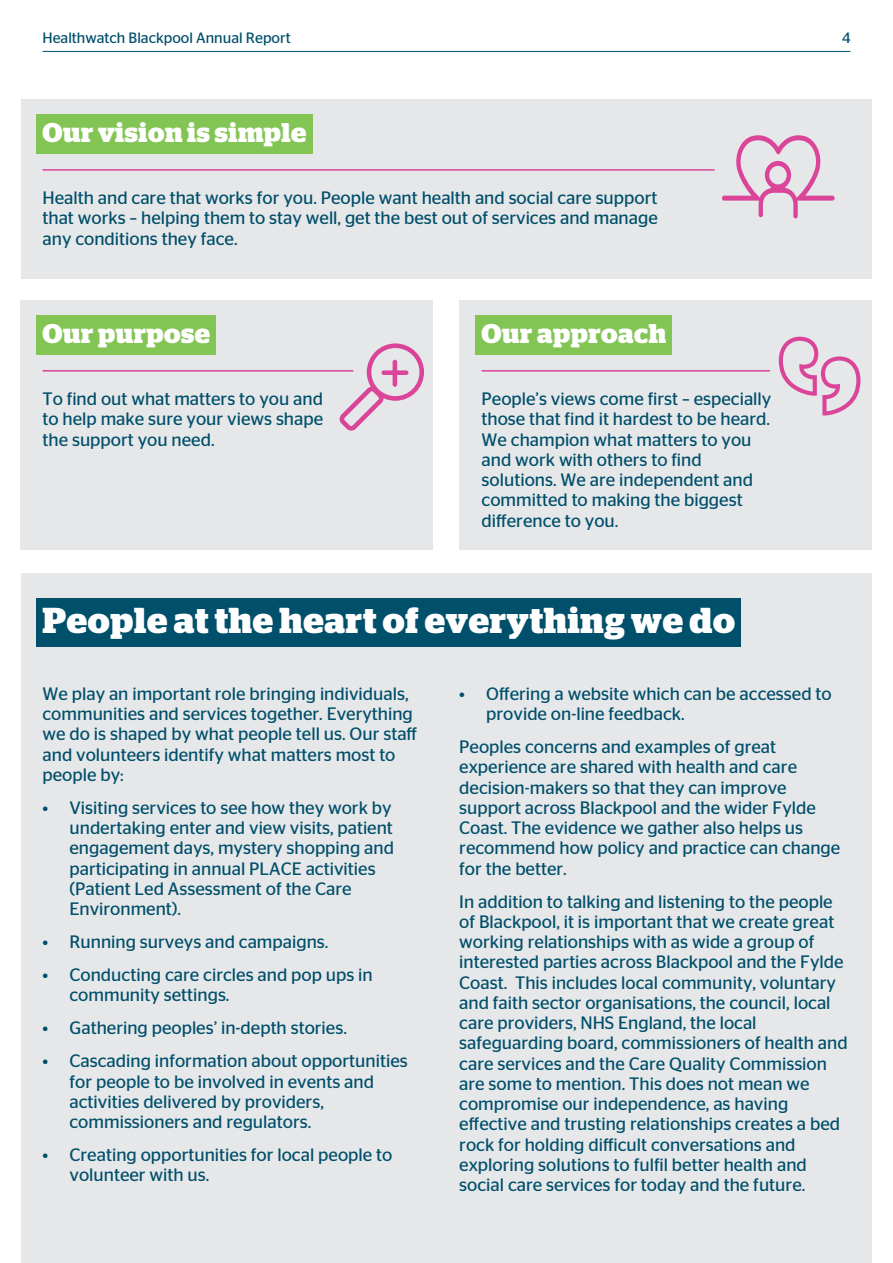
<style>
.page{position:relative;width:893px;height:1263px;background:#fff}
.page>*{position:absolute;margin:0;border:0;box-sizing:border-box;transform-origin:0 0}
.t1{font:700 36px "Stag";letter-spacing:.02em;color:#fff}
.t2{font:700 27px "Stag";letter-spacing:.02em;color:#fff}
.t3{font:18px/20.2px "Stag Sans";color:#004f6b}
.t4{font:15px "Stag Sans";color:#004f6b}
</style>
<div class="page">
<div style="left:21px;top:99px;width:851px;height:180px;background:#e6e7e9"></div>
<div style="left:21px;top:573px;width:851px;height:690px;background:#e6e7e9"></div>
<div style="left:20px;top:300px;width:413px;height:250px;background:#e6e7e9"></div>
<div style="left:459px;top:300px;width:413px;height:250px;background:#e6e7e9"></div>
<hr style="left:43px;top:51px;width:807px;height:1px;background:#004f6b">
<div style="left:36px;top:114px;width:276px;height:40px;background:#83c555"></div>
<div style="left:36px;top:315px;width:180px;height:40px;background:#83c555"></div>
<div style="left:475px;top:315px;width:197px;height:40px;background:#83c555"></div>
<div style="left:36px;top:598px;width:705px;height:49px;background:#004f6b"></div>
<hr style="left:43px;top:169px;width:672px;height:2px;background:#da4599">
<hr style="left:43px;top:370px;width:310px;height:2px;background:#da4599">
<hr style="left:482px;top:370px;width:288px;height:2px;background:#da4599">
<svg style="left:722px;top:135px;width:113px;height:83px"></svg>
<svg style="left:338px;top:343px;width:86px;height:88px"></svg>
<svg style="left:779px;top:337px;width:82px;height:78px"></svg>
<p class="t4" style="left:43px;top:29px;width:250px">Healthwatch Blackpool Annual Report</p>
<p class="t4" style="left:842px;top:29px;width:10px">4</p>
<h2 class="t2" style="left:43px;top:117px;width:266px">Our vision is simple</h2>
<p class="t3" style="left:43px;top:188px;width:617px;text-align:justify">Health and care that works for you. People want health and social care support that works – helping them to stay well, get the best out of services and manage any conditions they face.</p>
<h2 class="t2" style="left:43px;top:318px;width:169px">Our purpose</h2>
<p class="t3" style="left:43px;top:388px;width:282px;text-align:justify">To find out what matters to you and to help make sure your views shape the support you need.</p>
<h2 class="t2" style="left:482px;top:318px;width:186px">Our approach</h2>
<p class="t3" style="left:482px;top:388px;width:291px">People’s views come first – especially those that find it hardest to be heard.<br>We champion what matters to you and work with others to find solutions. We are independent and committed to making the biggest difference to you.</p>
<h1 class="t1" style="left:43px;top:599px;width:694px">People at the heart of everything we do</h1>
<p class="t3" style="left:43px;top:683px;width:376px">We play an important role bringing individuals, communities and services together. Everything we do is shaped by what people tell us. Our staff and volunteers identify what matters most to people by:</p>
<p class="t3" style="left:70px;top:797px;width:326px;text-indent:-27px">• Visiting services to see how they work by undertaking enter and view visits, patient engagement days, mystery shopping and participating in annual PLACE activities (Patient Led Assessment of the Care Environment).</p>
<p class="t3" style="left:43px;top:932px;width:287px">• Running surveys and campaigns.</p>
<p class="t3" style="left:70px;top:965px;width:305px;text-indent:-27px">• Conducting care circles and pop ups in community settings.</p>
<p class="t3" style="left:43px;top:1018px;width:306px">• Gathering peoples’ in-depth stories.</p>
<p class="t3" style="left:70px;top:1051px;width:340px;text-indent:-27px">• Cascading information about opportunities for people to be involved in events and activities delivered by providers, commissioners and regulators.</p>
<p class="t3" style="left:70px;top:1145px;width:324px;text-indent:-27px">• Creating opportunities for local people to volunteer with us.</p>
<p class="t3" style="left:486px;top:683px;width:347px;text-indent:-27px">• Offering a website which can be accessed to provide on-line feedback.</p>
<p class="t3" style="left:459px;top:737px;width:383px">Peoples concerns and examples of great experience are shared with health and care decision-makers so that they can improve support across Blackpool and the wider Fylde Coast. The evidence we gather also helps us recommend how policy and practice can change for the better.</p>
<p class="t3" style="left:459px;top:891px;width:390px">In addition to talking and listening to the people of Blackpool, it is important that we create great working relationships with as wide a group of interested parties across Blackpool and the Fylde Coast. This includes local community, voluntary and faith sector organisations, the council, local care providers, NHS England, the local safeguarding board, commissioners of health and care services and the Care Quality Commission are some to mention. This does not mean we compromise our independence, as having effective and trusting relationships creates a bed rock for holding difficult conversations and exploring solutions to fulfil better health and social care services for today and the future.</p>
</div>
